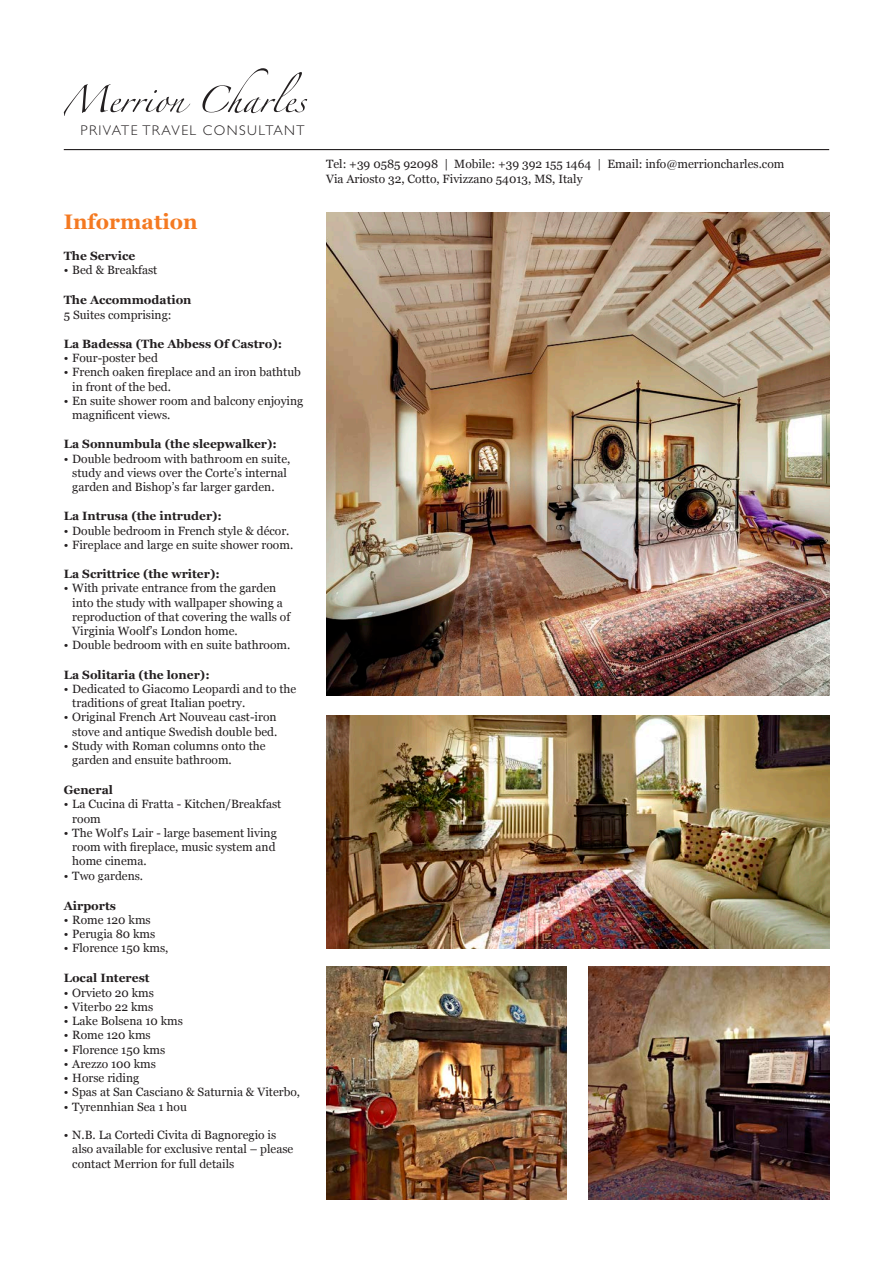
<style>
.page{position:relative;width:893px;height:1263px;background:#fff}
.page>*{position:absolute;margin:0;border:0;box-sizing:border-box;transform-origin:0 0}
.Information{font:700 21px "Georgia";color:#f47921}
.t1{font:300 14.1px "Gill Sans";letter-spacing:.1em;color:#231f20}
.Info_points{font:12px/14.2px "Georgia";color:#231f20}
.Sub-heads{font:700 12px "Georgia";color:#231f20}
</style>
<div class="page">
<svg style="left:64px;top:84px;width:126px;height:32px"></svg>
<svg style="left:202px;top:68px;width:105px;height:45px"></svg>
<hr style="left:64px;top:149px;width:765px;height:1px;background:#231f20">
<img style="left:588px;top:967px;width:241px;height:232px">
<img style="left:326px;top:967px;width:241px;height:232px">
<img style="left:326px;top:213px;width:503px;height:483px">
<img style="left:326px;top:716px;width:503px;height:232px">
<p class="t1" style="left:81px;top:122px;width:226px">PRIVATE TRAVEL CONSULTANT</p>
<p class="Information" style="left:64px;top:205px;width:135px">Information</p>
<p class="Sub-heads" style="left:64px;top:247px;width:73px">The Service</p>
<p class="Info_points" style="left:64px;top:262px;width:95px">• Bed &amp; Breakfast</p>
<p class="Sub-heads" style="left:64px;top:291px;width:129px">The Accommodation</p>
<p class="Info_points" style="left:64px;top:307px;width:109px">5 Suites comprising:</p>
<p class="Sub-heads" style="left:64px;top:335px;width:220px">La Badessa (The Abbess Of Castro):</p>
<p class="Info_points" style="left:64px;top:350px;width:96px">• Four-poster bed</p>
<p class="Info_points" style="left:72px;top:364px;width:230px;text-indent:-9px">• French oaken fireplace and an iron bathtub in front of the bed.</p>
<p class="Info_points" style="left:72px;top:393px;width:233px;text-indent:-9px">• En suite shower room and balcony enjoying magnificent views.</p>
<p class="Sub-heads" style="left:64px;top:435px;width:215px">La Sonnumbula (the sleepwalker):</p>
<p class="Info_points" style="left:72px;top:451px;width:220px;text-indent:-9px">• Double bedroom with bathroom en suite, study and views over the Corte’s internal garden and Bishop’s far larger garden.</p>
<p class="Sub-heads" style="left:64px;top:507px;width:160px">La Intrusa (the intruder):</p>
<p class="Info_points" style="left:64px;top:523px;width:227px">• Double bedroom in French style &amp; décor.</p>
<p class="Info_points" style="left:64px;top:537px;width:231px">• Fireplace and large en suite shower room.</p>
<p class="Sub-heads" style="left:64px;top:565px;width:158px">La Scrittrice (the writer):</p>
<p class="Info_points" style="left:72px;top:580px;width:219px;text-indent:-9px">• With private entrance from the garden into the study with wallpaper showing a reproduction of that covering the walls of Virginia Woolf’s London home.</p>
<p class="Info_points" style="left:64px;top:637px;width:228px">• Double bedroom with en suite bathroom.</p>
<p class="Sub-heads" style="left:64px;top:665px;width:147px">La Solitaria (the loner):</p>
<p class="Info_points" style="left:72px;top:681px;width:225px;text-indent:-9px">• Dedicated to Giacomo Leopardi and to the traditions of great Italian poetry.</p>
<p class="Info_points" style="left:64px;top:709px;width:215px;text-align:right">• Original French Art Nouveau cast-iron stove and antique Swedish double bed.</p>
<p class="Info_points" style="left:72px;top:738px;width:195px;text-indent:-9px">• Study with Roman columns onto the garden and ensuite bathroom.</p>
<p class="Sub-heads" style="left:64px;top:781px;width:51px">General</p>
<p class="Info_points" style="left:72px;top:796px;width:211px;text-indent:-9px">• La Cucina di Fratta - Kitchen/Breakfast room</p>
<p class="Info_points" style="left:72px;top:825px;width:206px;text-align:justify;text-indent:-9px">• The Wolf’s Lair - large basement living room with fireplace, music system and home cinema.</p>
<p class="Info_points" style="left:64px;top:868px;width:81px">• Two gardens.</p>
<p class="Sub-heads" style="left:64px;top:896px;width:54px">Airports</p>
<p class="Info_points" style="left:64px;top:912px;width:88px">• Rome 120 kms</p>
<p class="Info_points" style="left:64px;top:926px;width:93px">• Perugia 80 kms</p>
<p class="Info_points" style="left:64px;top:940px;width:106px">• Florence 150 kms,</p>
<p class="Sub-heads" style="left:64px;top:969px;width:87px">Local Interest</p>
<p class="Info_points" style="left:64px;top:985px;width:92px">• Orvieto 20 kms</p>
<p class="Info_points" style="left:64px;top:999px;width:91px">• Viterbo 22 kms</p>
<p class="Info_points" style="left:64px;top:1013px;width:121px">• Lake Bolsena 10 kms</p>
<p class="Info_points" style="left:64px;top:1027px;width:88px">• Rome 120 kms</p>
<p class="Info_points" style="left:64px;top:1042px;width:103px">• Florence 150 kms</p>
<p class="Info_points" style="left:64px;top:1056px;width:94px">• Arezzo 100 kms</p>
<p class="Info_points" style="left:64px;top:1070px;width:77px">• Horse riding</p>
<p class="Info_points" style="left:64px;top:1084px;width:238px">• Spas at San Casciano &amp; Saturnia &amp; Viterbo,</p>
<p class="Info_points" style="left:64px;top:1099px;width:125px">• Tyrennhian Sea 1 hou</p>
<p class="Info_points" style="left:72px;top:1127px;width:223px;text-indent:-9px">• N.B. La Cortedi Civita di Bagnoregio is also available for exclusive rental – please contact Merrion for full details</p>
<p class="Info_points" style="left:326px;top:156px;width:460px">Tel: +39 0585 92098 | Mobile: +39 392 155 1464 | Email: info@merrioncharles.com<br>Via Ariosto 32, Cotto, Fivizzano 54013, MS, Italy</p>
</div>
